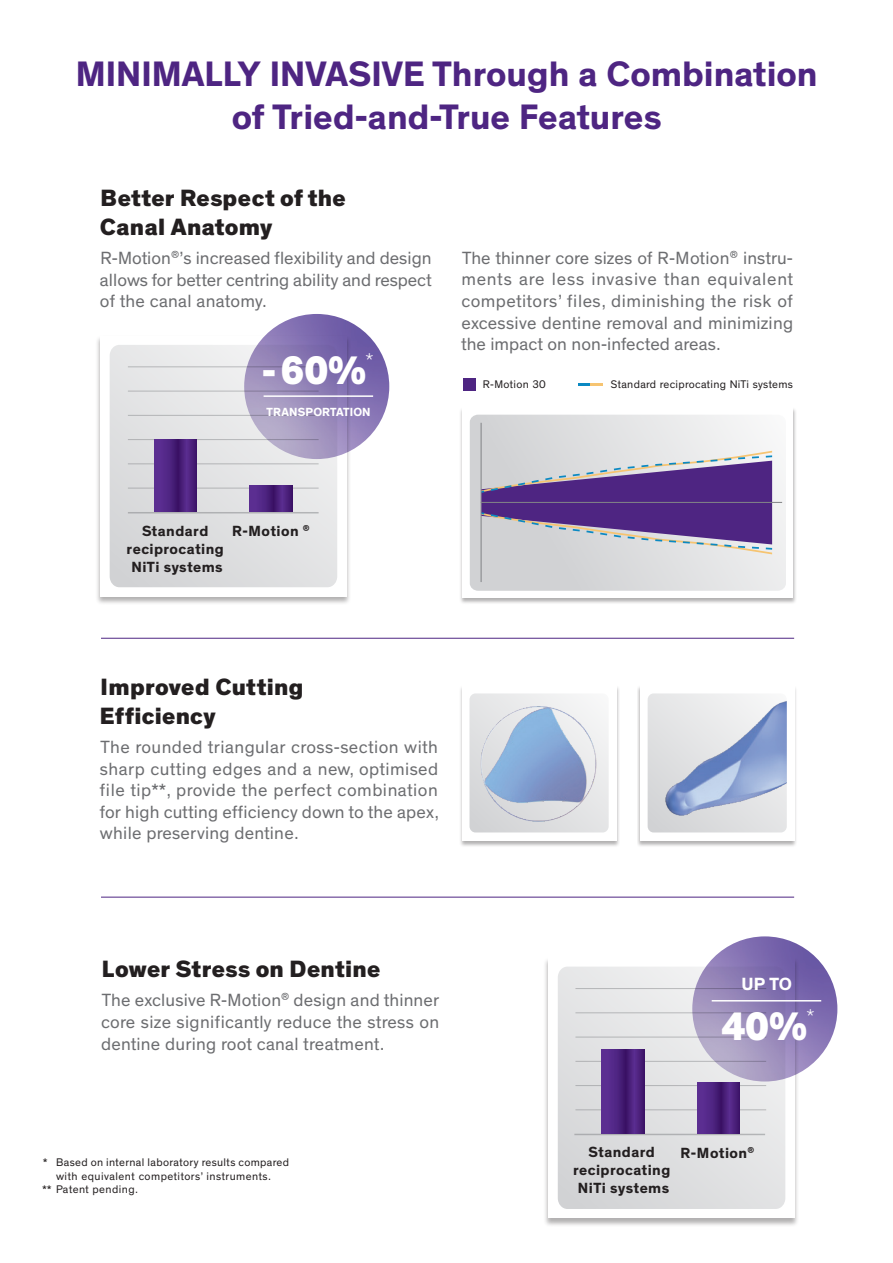
<style>
.page{position:relative;width:893px;height:1263px;background:#fff}
.page>*{position:absolute;margin:0;border:0;box-sizing:border-box;transform-origin:0 0}
.t1{font:800 40.5px "Theinhardt";color:#fff}
.t2{font:700 36px/43.2px "Theinhardt";color:#4e2582;text-align:center}
.t3{font:800 24px/28.8px "Theinhardt";letter-spacing:.01em;color:#231f20}
.t4{font:18px/21.6px "Theinhardt";letter-spacing:.015em;color:#6c6d70;text-align:justify}
.t5{font:700 18px "Theinhardt";color:#fff}
.t6{font:700 15px/18px "Theinhardt";letter-spacing:.03em;color:#231f20;text-align:center}
.t7{font:700 12px "Theinhardt";letter-spacing:.015em;color:#fff}
.t8{font:11.25px "Theinhardt";letter-spacing:.03em;color:#231f20}
</style>
<div class="page">
<div style="left:459px;top:685px;width:161px;height:162px;background:#231f20;opacity:.35"></div>
<div style="left:463px;top:685px;width:154px;height:156px;background:#fff"></div>
<div style="left:469px;top:693px;width:140px;height:139px;background:linear-gradient(to bottom,#f0f1f1,#dbdcde);border-radius:6px"></div>
<div style="left:543px;top:957px;width:256px;height:270px;background:#231f20;opacity:.35"></div>
<div style="left:548px;top:957px;width:247px;height:261px;background:#fff"></div>
<div style="left:558px;top:966px;width:227px;height:243px;background:linear-gradient(to bottom,#e9eaeb,#d9d9db);border-radius:10px"></div>
<hr style="left:575px;top:988px;width:191px;height:1px;background:#808285">
<hr style="left:575px;top:1012px;width:191px;height:1px;background:#808285">
<hr style="left:575px;top:1037px;width:191px;height:1px;background:#808285">
<hr style="left:575px;top:1061px;width:191px;height:1px;background:#808285">
<hr style="left:574px;top:1134px;width:191px;height:1px;background:#808285">
<hr style="left:575px;top:1085px;width:191px;height:1px;background:#808285">
<hr style="left:575px;top:1109px;width:191px;height:1px;background:#808285">
<svg style="left:697px;top:1083px;width:43px;height:51px;background:#4d227f"></svg>
<svg style="left:602px;top:1049px;width:42px;height:85px;background:#4d227f"></svg>
<img style="left:692px;top:936px;width:145px;height:145px;border-radius:73px">
<hr style="left:712px;top:1000px;width:109px;height:1px;background:#fff">
<div style="left:95px;top:335px;width:256px;height:270px;background:#231f20;opacity:.35"></div>
<div style="left:100px;top:336px;width:247px;height:260px;background:#fff"></div>
<div style="left:110px;top:345px;width:227px;height:242px;background:linear-gradient(to bottom,#eaebec,#d9d9db);border-radius:10px"></div>
<hr style="left:128px;top:366px;width:191px;height:1px;background:#808285">
<hr style="left:128px;top:391px;width:191px;height:1px;background:#808285">
<hr style="left:128px;top:415px;width:191px;height:1px;background:#808285">
<hr style="left:128px;top:439px;width:191px;height:1px;background:#808285">
<hr style="left:128px;top:512px;width:191px;height:1px;background:#808285">
<hr style="left:128px;top:463px;width:191px;height:1px;background:#808285">
<hr style="left:128px;top:488px;width:191px;height:1px;background:#808285">
<svg style="left:250px;top:486px;width:42px;height:26px"></svg>
<svg style="left:154px;top:440px;width:43px;height:72px;background:#4d227f"></svg>
<img style="left:244px;top:314px;width:145px;height:145px;border-radius:73px">
<hr style="left:264px;top:395px;width:109px;height:2px;background:#fff">
<div style="left:637px;top:685px;width:161px;height:162px;background:#231f20;opacity:.35"></div>
<div style="left:640px;top:685px;width:154px;height:156px;background:#fff"></div>
<hr style="left:101px;top:638px;width:693px;height:1px;background:#4e2582">
<hr style="left:101px;top:897px;width:693px;height:1px;background:#4e2582">
<div style="left:463px;top:378px;width:12px;height:13px;background:#4e2582"></div>
<svg style="left:578px;top:384px;width:25px;height:2px"></svg>
<div style="left:459px;top:407px;width:338px;height:198px;background:#231f20;opacity:.35"></div>
<div style="left:463px;top:407px;width:330px;height:191px;background:#fff"></div>
<div style="left:470px;top:415px;width:316px;height:176px;background:linear-gradient(to right,#ccced0,#f2f2f2);border-radius:8px"></div>
<hr style="left:481px;top:423px;width:1px;height:159px;background:#808285">
<img style="left:648px;top:693px;width:139px;height:139px">
<img style="left:475px;top:706px;width:128px;height:120px">
<svg style="left:481px;top:451px;width:291px;height:103px;background:#8d79a9"></svg>
<hr style="left:481px;top:502px;width:301px;height:1px;background:#808285">
<p class="t2" style="left:76px;top:53px;width:743px">MINIMALLY INVASIVE Through a Combination of Tried-and-True Features</p>
<p class="t3" style="left:100px;top:185px;width:247px">Better Respect of the<br>Canal Anatomy</p>
<p class="t4" style="left:100px;top:248px;width:333px">R-Motion<sup>®</sup>’s increased flexibility and design allows for better centring ability and respect of the canal anatomy.</p>
<p class="t1" style="left:262px;top:345px;width:113px">-60%<sup>*</sup></p>
<p class="t7" style="left:267px;top:404px;width:106px">TRANSPORTATION</p>
<p class="t4" style="left:461px;top:247px;width:333px">The thinner core sizes of R-Motion<sup>®</sup> instru&shy;ments are less invasive than equivalent competitors’ files, diminishing the risk of excessive dentine removal and minimizing the impact on non-infected areas.</p>
<p class="t8" style="left:483px;top:378px;width:64px">R-Motion 30</p>
<p class="t8" style="left:611px;top:378px;width:184px">Standard reciprocating NiTi systems</p>
<p class="t6" style="left:127px;top:522px;width:99px">Standard reciprocating<br>NiTi systems</p>
<p class="t6" style="left:232px;top:522px;width:79px">R-Motion <sup>®</sup></p>
<p class="t3" style="left:100px;top:673px;width:205px">Improved Cutting<br>Efficiency</p>
<p class="t4" style="left:100px;top:736px;width:341px">The rounded triangular cross-section with sharp cutting edges and a new, optimised file tip**, provide the perfect combination for high cutting efficiency down to the apex, while preserving dentine.</p>
<p class="t3" style="left:102px;top:956px;width:280px">Lower Stress on Dentine</p>
<p class="t4" style="left:101px;top:990px;width:340px">The exclusive R-Motion<sup>®</sup> design and thinner core size significantly reduce the stress on dentine during root canal treatment.</p>
<p class="t8" style="left:43px;top:1156px;width:247px">* Based on internal laboratory results compared</p>
<p class="t8" style="left:56px;top:1169px;width:217px">with equivalent competitors’ instruments.</p>
<p class="t8" style="left:43px;top:1183px;width:97px">** Patent pending.</p>
<p class="t5" style="left:741px;top:972px;width:52px">UP TO</p>
<p class="t1" style="left:721px;top:1001px;width:94px">40%<sup>*</sup></p>
<p class="t6" style="left:573px;top:1144px;width:99px">Standard reciprocating<br>NiTi systems</p>
<p class="t6" style="left:680px;top:1144px;width:75px">R-Motion<sup>®</sup></p>
</div>
